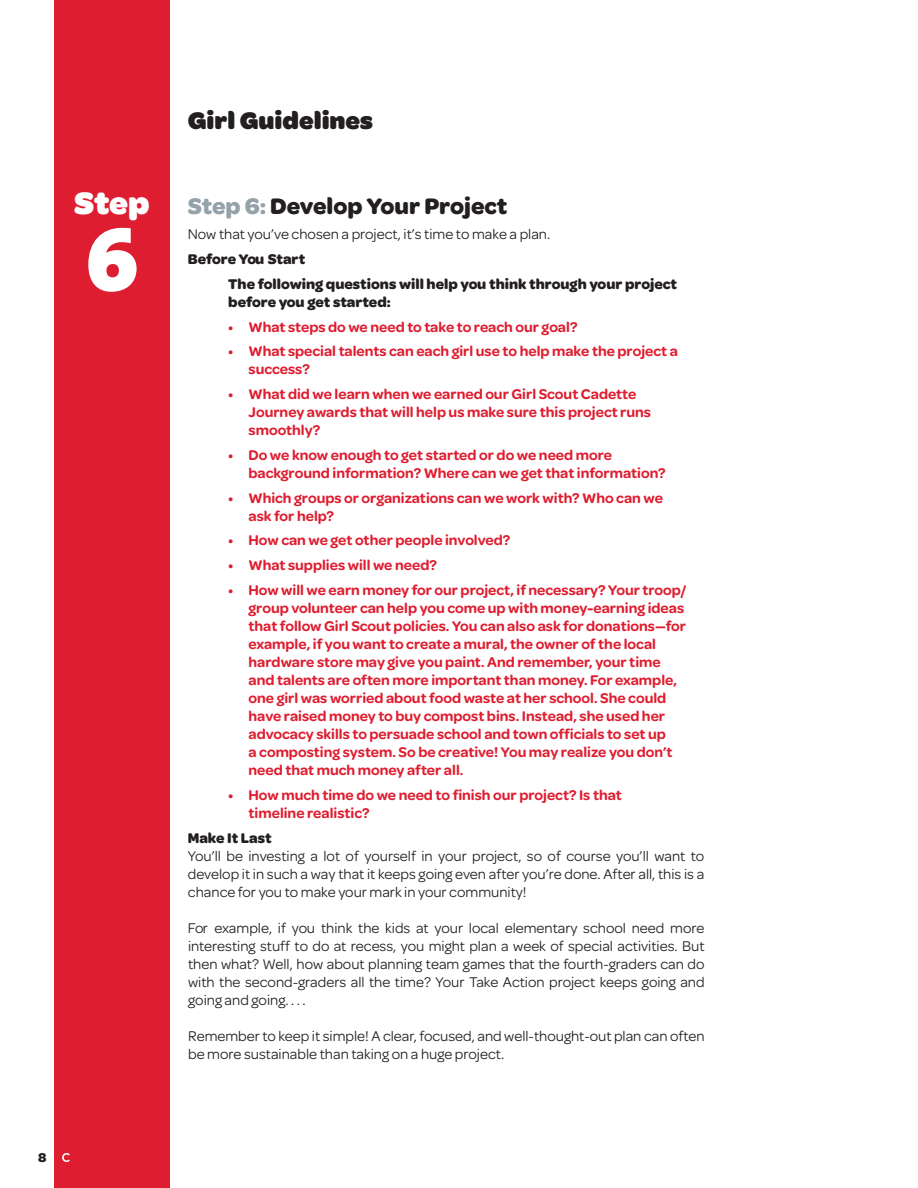
<style>
.page{position:relative;width:918px;height:1188px;background:#fff}
.page>*{position:absolute;margin:0;border:0;box-sizing:border-box;transform-origin:0 0}
.t1{font:91.5px "The Serif HP9 Blk";color:#fff}
.t2{font:900 33px "Omnes Girl Scouts";color:#fff}
.t3{font:900 25.5px "Omnes Girl Scouts";color:#231f20}
.t4{font:700 24px "Omnes Girl Scouts";color:#231f20}
.t5{font:600 15px/18px "Omnes Girl Scouts";color:#de1d30}
.t6{font:15px/18px "Omnes Girl Scouts";color:#231f20;text-align:justify}
.t7{font:700 15px/24.8px "Omnes Girl Scouts";color:#231f20}
.t8{font:700 13.5px "Omnes Girl Scouts";color:#231f20}
.s1{color:#94a2aa}
</style>
<div class="page">
<div style="left:54px;top:0;width:116px;height:1187px;background:#de1d30"></div>
<svg style="left:62px;top:1153px;width:8px;height:8px"></svg>
<h2 class="t2" style="left:74px;top:178px;width:77px">Step</h2>
<h1 class="t1" style="left:85px;top:197px;width:55px">6</h1>
<p class="t8" style="left:38px;top:1147px;width:10px">8</p>
<h3 class="t3" style="left:188px;top:101px;width:187px">Girl Guidelines</h3>
<h3 class="t4" style="left:188px;top:189px;width:321px"><span class="s1">Step 6:</span> Develop Your Project</h3>
<p class="t6" style="left:188px;top:224px;width:364px">Now that you’ve chosen a project, it’s time to make a plan.</p>
<p class="t7" style="left:228px;top:246px;width:450px;text-indent:-40px">Before You Start<br>The following questions will help you think through your project</p>
<p class="t7" style="left:228px;top:288px;width:164px">before you get started:</p>
<p class="t5" style="left:228px;top:316px;width:350px">• What steps do we need to take to reach our goal?</p>
<p class="t5" style="left:248px;top:341px;width:431px;text-indent:-20px">• What special talents can each girl use to help make the project a success?</p>
<p class="t5" style="left:248px;top:384px;width:404px;text-indent:-20px">• What did we learn when we earned our Girl Scout Cadette<br>Journey awards that will help us make sure this project runs smoothly?</p>
<p class="t5" style="left:248px;top:445px;width:418px;text-indent:-20px">• Do we know enough to get started or do we need more background information? Where can we get that information?</p>
<p class="t5" style="left:248px;top:487px;width:416px;text-indent:-20px">• Which groups or organizations can we work with? Who can we ask for help?</p>
<p class="t5" style="left:228px;top:530px;width:283px">• How can we get other people involved?</p>
<p class="t5" style="left:228px;top:555px;width:210px">• What supplies will we need?</p>
<p class="t5" style="left:248px;top:580px;width:439px;text-indent:-20px">• How will we earn money for our project, if necessary? Your troop/ group volunteer can help you come up with money-earning ideas that follow Girl Scout policies. You can also ask for donations—for example, if you want to create a mural, the owner of the local hardware store may give you paint. And remember, your time and talents are often more important than money. For example, one girl was worried about food waste at her school. She could have raised money to buy compost bins. Instead, she used her advocacy skills to persuade school and town officials to set up<br>a composting system. So be creative! You may realize you don’t need that much money after all.</p>
<p class="t5" style="left:248px;top:784px;width:374px;text-indent:-20px">• How much time do we need to finish our project? Is that timeline realistic?</p>
<p class="t7" style="left:188px;top:824px;width:85px">Make It Last</p>
<p class="t6" style="left:188px;top:845px;width:518px">You’ll be investing a lot of yourself in your project, so of course you’ll want to develop it in such a way that it keeps going even after you’re done. After all, this is a chance for you to make your mark in your community!</p>
<p class="t6" style="left:188px;top:917px;width:518px">For example, if you think the kids at your local elementary school need more interesting stuff to do at recess, you might plan a week of special activities. But then what? Well, how about planning team games that the fourth-graders can do with the second-graders all the time? Your Take Action project keeps going and going and going. . . .</p>
<p class="t6" style="left:188px;top:1025px;width:518px">Remember to keep it simple! A clear, focused, and well-thought-out plan can often be more sustainable than taking on a huge project.</p>
</div>
